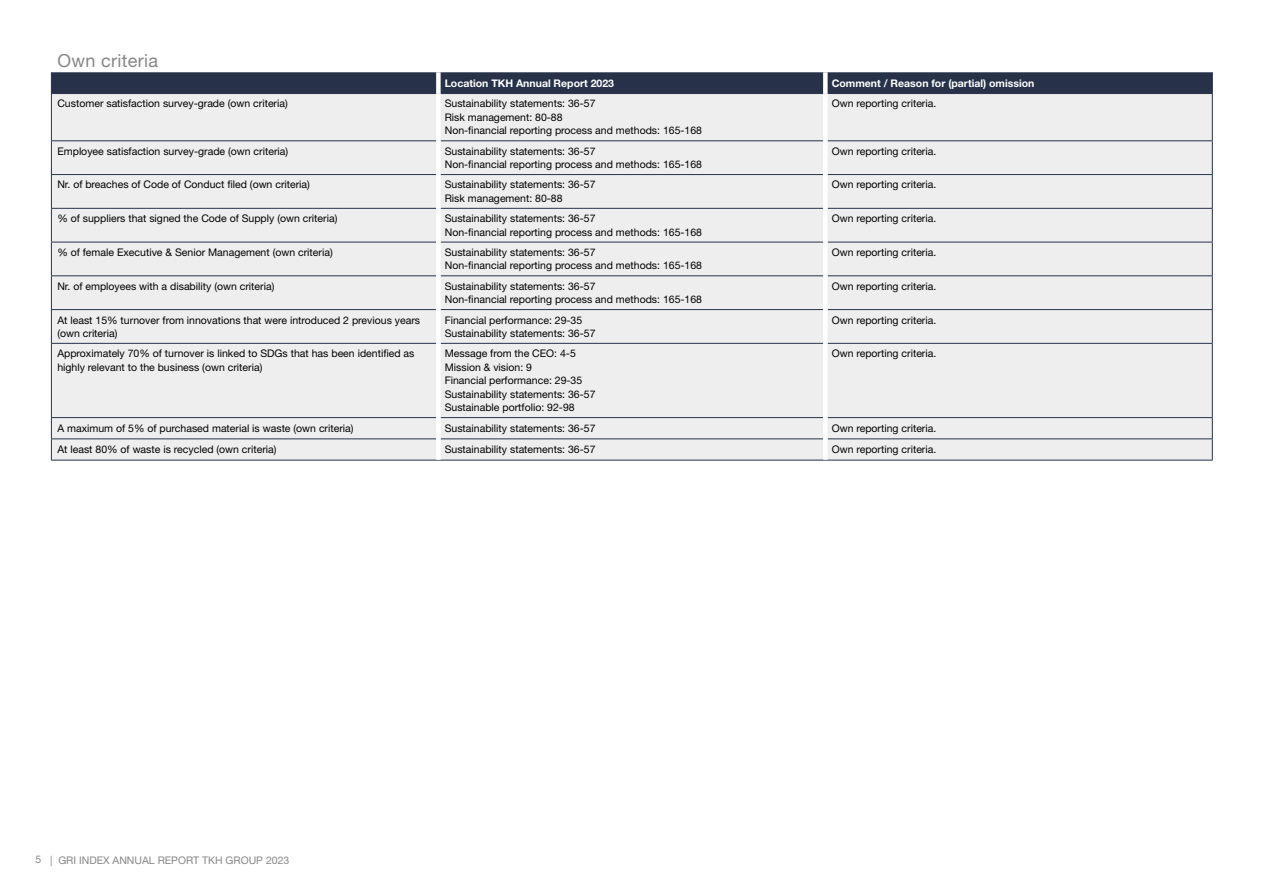
<style>
.page{position:relative;width:1263px;height:893px;background:#fff}
.page>*{position:absolute;margin:0;border:0;box-sizing:border-box;transform-origin:0 0}
.t1{font:18px "Helvetica Neue LT Pro";letter-spacing:.02em;color:#878787}
.t2{font:10.5px/13.5px "Helvetica Neue LT Pro";color:#000}
.t3{font:700 10.5px "Helvetica Neue LT Pro";color:#fff}
.t4{font:10.5px "Helvetica Neue LT Pro";color:#878787}
</style>
<div class="page">
<div style="left:52px;top:94px;width:1160px;height:366px;background:#eee"></div>
<div style="left:51px;top:72px;width:1162px;height:21px;background:#273249"></div>
<hr style="left:51px;top:93px;width:385px;height:1px;background:#273249">
<hr style="left:51px;top:94px;width:1px;height:46px;background:#273249">
<hr style="left:441px;top:93px;width:382px;height:1px;background:#273249">
<hr style="left:828px;top:93px;width:385px;height:1px;background:#273249">
<hr style="left:1212px;top:94px;width:1px;height:46px;background:#273249">
<hr style="left:51px;top:140px;width:385px;height:1px;background:#273249">
<hr style="left:51px;top:141px;width:1px;height:33px;background:#273249">
<hr style="left:441px;top:140px;width:382px;height:1px;background:#273249">
<hr style="left:828px;top:140px;width:385px;height:1px;background:#273249">
<hr style="left:1212px;top:141px;width:1px;height:33px;background:#273249">
<hr style="left:51px;top:174px;width:385px;height:1px;background:#273249">
<hr style="left:51px;top:175px;width:1px;height:33px;background:#273249">
<hr style="left:441px;top:174px;width:382px;height:1px;background:#273249">
<hr style="left:828px;top:174px;width:385px;height:1px;background:#273249">
<hr style="left:1212px;top:175px;width:1px;height:33px;background:#273249">
<hr style="left:51px;top:208px;width:385px;height:1px;background:#273249">
<hr style="left:51px;top:209px;width:1px;height:33px;background:#273249">
<hr style="left:441px;top:208px;width:382px;height:1px;background:#273249">
<hr style="left:828px;top:208px;width:385px;height:1px;background:#273249">
<hr style="left:1212px;top:209px;width:1px;height:33px;background:#273249">
<hr style="left:51px;top:242px;width:385px;height:1px;background:#273249">
<hr style="left:51px;top:242px;width:1px;height:33px;background:#273249">
<hr style="left:441px;top:242px;width:382px;height:1px;background:#273249">
<hr style="left:828px;top:242px;width:385px;height:1px;background:#273249">
<hr style="left:1212px;top:242px;width:1px;height:33px;background:#273249">
<hr style="left:51px;top:275px;width:385px;height:1px;background:#273249">
<hr style="left:51px;top:276px;width:1px;height:33px;background:#273249">
<hr style="left:441px;top:275px;width:382px;height:1px;background:#273249">
<hr style="left:828px;top:275px;width:385px;height:1px;background:#273249">
<hr style="left:1212px;top:276px;width:1px;height:33px;background:#273249">
<hr style="left:51px;top:309px;width:385px;height:1px;background:#273249">
<hr style="left:51px;top:310px;width:1px;height:33px;background:#273249">
<hr style="left:441px;top:309px;width:382px;height:1px;background:#273249">
<hr style="left:828px;top:309px;width:385px;height:1px;background:#273249">
<hr style="left:1212px;top:310px;width:1px;height:33px;background:#273249">
<hr style="left:51px;top:343px;width:385px;height:1px;background:#273249">
<hr style="left:51px;top:344px;width:1px;height:73px;background:#273249">
<hr style="left:441px;top:343px;width:382px;height:1px;background:#273249">
<hr style="left:828px;top:343px;width:385px;height:1px;background:#273249">
<hr style="left:1212px;top:344px;width:1px;height:73px;background:#273249">
<hr style="left:51px;top:417px;width:385px;height:1px;background:#273249">
<hr style="left:441px;top:417px;width:382px;height:1px;background:#273249">
<hr style="left:828px;top:417px;width:385px;height:1px;background:#273249">
<hr style="left:51px;top:438px;width:385px;height:1px;background:#273249">
<svg style="left:51px;top:418px;width:1px;height:42px"></svg>
<hr style="left:441px;top:438px;width:382px;height:1px;background:#273249">
<hr style="left:828px;top:438px;width:385px;height:1px;background:#273249">
<svg style="left:1212px;top:418px;width:1px;height:42px"></svg>
<hr style="left:51px;top:460px;width:387px;height:1px;background:#273249">
<hr style="left:438px;top:460px;width:387px;height:1px;background:#273249">
<hr style="left:825px;top:460px;width:388px;height:1px;background:#273249">
<div style="left:436px;top:72px;width:5px;height:22px;background:#fff"></div>
<div style="left:823px;top:72px;width:5px;height:22px;background:#fff"></div>
<div style="left:436px;top:94px;width:5px;height:47px;background:#fff"></div>
<div style="left:823px;top:94px;width:5px;height:47px;background:#fff"></div>
<div style="left:436px;top:141px;width:5px;height:34px;background:#fff"></div>
<div style="left:823px;top:141px;width:5px;height:34px;background:#fff"></div>
<div style="left:436px;top:175px;width:5px;height:33px;background:#fff"></div>
<div style="left:823px;top:175px;width:5px;height:33px;background:#fff"></div>
<div style="left:436px;top:208px;width:5px;height:34px;background:#fff"></div>
<div style="left:823px;top:208px;width:5px;height:34px;background:#fff"></div>
<div style="left:436px;top:242px;width:5px;height:34px;background:#fff"></div>
<div style="left:823px;top:242px;width:5px;height:34px;background:#fff"></div>
<div style="left:436px;top:276px;width:5px;height:34px;background:#fff"></div>
<div style="left:823px;top:276px;width:5px;height:34px;background:#fff"></div>
<div style="left:436px;top:310px;width:5px;height:33px;background:#fff"></div>
<div style="left:823px;top:310px;width:5px;height:33px;background:#fff"></div>
<div style="left:436px;top:343px;width:5px;height:75px;background:#fff"></div>
<div style="left:823px;top:343px;width:5px;height:75px;background:#fff"></div>
<div style="left:436px;top:418px;width:5px;height:21px;background:#fff"></div>
<div style="left:823px;top:418px;width:5px;height:21px;background:#fff"></div>
<div style="left:436px;top:439px;width:5px;height:21px;background:#fff"></div>
<div style="left:823px;top:439px;width:5px;height:21px;background:#fff"></div>
<h1 class="t1" style="left:57px;top:49px;width:102px">Own criteria</h1>
<p class="t3" style="left:445px;top:76px;width:171px">Location TKH Annual Report 2023</p>
<p class="t3" style="left:832px;top:76px;width:204px">Comment / Reason for (partial) omission</p>
<p class="t2" style="left:57px;top:97px;width:232px">Customer satisfaction survey-grade (own criteria)</p>
<p class="t2" style="left:445px;top:97px;width:259px">Sustainability statements: 36-57<br>Risk management: 80-88<br>Non-financial reporting process and methods: 165-168</p>
<p class="t2" style="left:832px;top:97px;width:106px">Own reporting criteria.</p>
<p class="t2" style="left:57px;top:144px;width:232px">Employee satisfaction survey-grade (own criteria)</p>
<p class="t2" style="left:445px;top:144px;width:259px">Sustainability statements: 36-57<br>Non-financial reporting process and methods: 165-168</p>
<p class="t2" style="left:832px;top:144px;width:106px">Own reporting criteria.</p>
<p class="t2" style="left:57px;top:178px;width:254px">Nr. of breaches of Code of Conduct filed (own criteria)</p>
<p class="t2" style="left:445px;top:178px;width:152px">Sustainability statements: 36-57<br>Risk management: 80-88</p>
<p class="t2" style="left:832px;top:178px;width:106px">Own reporting criteria.</p>
<p class="t2" style="left:57px;top:211px;width:282px">% of suppliers that signed the Code of Supply (own criteria)</p>
<p class="t2" style="left:445px;top:211px;width:259px">Sustainability statements: 36-57<br>Non-financial reporting process and methods: 165-168</p>
<p class="t2" style="left:832px;top:211px;width:106px">Own reporting criteria.</p>
<p class="t2" style="left:57px;top:245px;width:277px">% of female Executive &amp; Senior Management (own criteria)</p>
<p class="t2" style="left:445px;top:245px;width:259px">Sustainability statements: 36-57<br>Non-financial reporting process and methods: 165-168</p>
<p class="t2" style="left:832px;top:245px;width:106px">Own reporting criteria.</p>
<p class="t2" style="left:57px;top:279px;width:218px">Nr. of employees with a disability (own criteria)</p>
<p class="t2" style="left:445px;top:279px;width:259px">Sustainability statements: 36-57<br>Non-financial reporting process and methods: 165-168</p>
<p class="t2" style="left:832px;top:279px;width:106px">Own reporting criteria.</p>
<p class="t2" style="left:57px;top:313px;width:364px">At least 15% turnover from innovations that were introduced 2 previous years (own criteria)</p>
<p class="t2" style="left:445px;top:313px;width:152px">Financial performance: 29-35<br>Sustainability statements: 36-57</p>
<p class="t2" style="left:832px;top:313px;width:106px">Own reporting criteria.</p>
<p class="t2" style="left:57px;top:346px;width:359px">Approximately 70% of turnover is linked to SDGs that has been identified as highly relevant to the business (own criteria)</p>
<p class="t2" style="left:445px;top:346px;width:152px">Message from the CEO: 4-5<br>Mission &amp; vision: 9<br>Financial performance: 29-35<br>Sustainability statements: 36-57<br>Sustainable portfolio: 92-98</p>
<p class="t2" style="left:832px;top:347px;width:106px">Own reporting criteria.</p>
<p class="t2" style="left:57px;top:421px;width:298px">A maximum of 5% of purchased material is waste (own criteria)</p>
<p class="t2" style="left:445px;top:421px;width:152px">Sustainability statements: 36-57</p>
<p class="t2" style="left:832px;top:421px;width:106px">Own reporting criteria.</p>
<p class="t2" style="left:57px;top:442px;width:221px">At least 80% of waste is recycled (own criteria)</p>
<p class="t2" style="left:445px;top:442px;width:152px">Sustainability statements: 36-57</p>
<p class="t2" style="left:832px;top:442px;width:106px">Own reporting criteria.</p>
<p class="t4" style="left:35px;top:854px;width:256px">5 | GRI INDEX ANNUAL REPORT TKH GROUP 2023</p>
</div>
